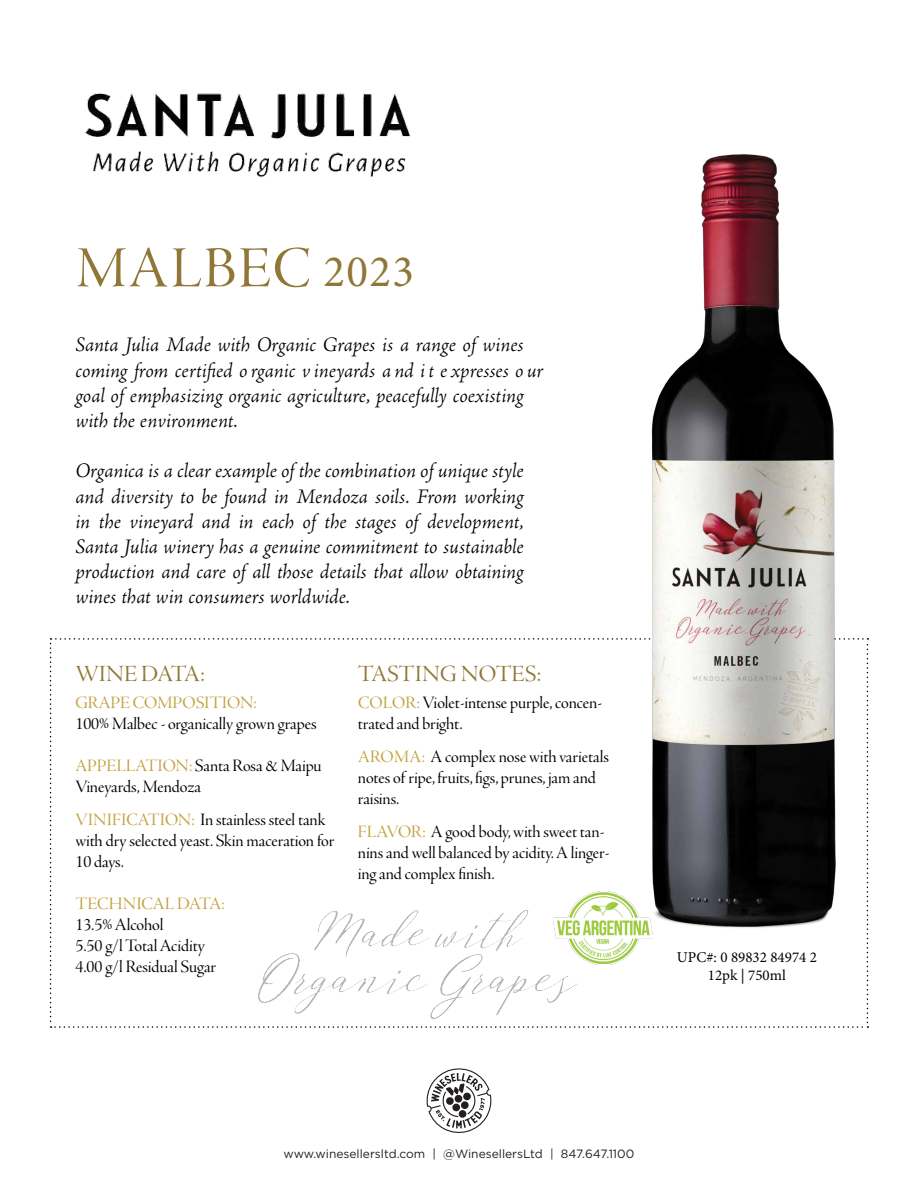
<style>
.page{position:relative;width:918px;height:1188px;background:#fff}
.page>*{position:absolute;margin:0;border:0;box-sizing:border-box;transform-origin:0 0}
.t1{font:60px "Adobe Jenson Pro Disp";letter-spacing:.03em;color:#907738}
.t2{font:24px "Adobe Jenson Pro Disp";letter-spacing:-.005em;color:#907738}
.t3{font:italic 300 21px/25.2px "Adobe Jenson Pro";letter-spacing:-.005em;color:#000}
.t4{font:18px/21px "Adobe Jenson Pro Disp";letter-spacing:-.005em;color:#000}
.t5{font:18px "Adobe Jenson Pro Disp";letter-spacing:-.01em;color:#c2a13d}
.t6{font:15px/18px "Minion Pro";color:#000;text-align:center}
.t7{font:12px "Gotham";color:#231f20}
.s1{font-family:"Minion Pro";font-size:45px}
.s2{color:#c2a13d}
</style>
<div class="page">
<svg style="left:50px;top:638px;width:818px;height:390px"></svg>
<img style="left:85px;top:93px;width:326px;height:85px">
<img style="left:228px;top:891px;width:370px;height:137px">
<div style="left:250px;top:906px;width:333px;height:122px;background:#fff;opacity:.82"></div>
<div style="left:252px;top:901px;width:335px;height:124px;background:#000;opacity:.56"></div>
<img style="left:553px;top:891px;width:99px;height:73px">
<img style="left:633px;top:154px;width:221px;height:779px">
<svg style="left:426px;top:1068px;width:66px;height:65px"></svg>
<h1 class="t1" style="left:75px;top:234px;width:340px">MALBEC <span class="s1">2023</span></h1>
<p class="t3" style="left:75px;top:333px;width:470px">Santa Julia Made with Organic Grapes is a range of wines coming from certified o rganic v ineyards a nd i t e xpresses o ur goal of emphasizing organic agriculture, peacefully coexisting with the environment.</p>
<p class="t3" style="left:75px;top:459px;width:450px;text-align:justify">Organica is a clear example of the combination of unique style and diversity to be found in Mendoza soils. From working in the vineyard and in each of the stages of development, Santa Julia winery has a genuine commitment to sustainable production and care of all those details that allow obtaining wines that win consumers worldwide.</p>
<p class="t2" style="left:75px;top:661px;width:131px">WINE DATA:</p>
<p class="t5" style="left:75px;top:693px;width:183px">GRAPE COMPOSITION:</p>
<p class="t4" style="left:75px;top:714px;width:243px">100% Malbec - organically grown grapes</p>
<p class="t4" style="left:75px;top:756px;width:248px"><span class="s2">APPELLATION:</span> Santa Rosa &amp; Maipu<br>Vineyards, Mendoza</p>
<p class="t4" style="left:75px;top:810px;width:260px"><span class="s2">VINIFICATION:</span> In stainless steel tank with dry selected yeast. Skin maceration for<br>10 days.</p>
<p class="t5" style="left:75px;top:894px;width:151px">TECHNICAL DATA:</p>
<p class="t4" style="left:75px;top:915px;width:142px">13.5% Alcohol<br>5.50 g/l Total Acidity<br>4.00 g/l Residual Sugar</p>
<p class="t2" style="left:358px;top:661px;width:185px">TASTING NOTES:</p>
<p class="t4" style="left:358px;top:693px;width:246px"><span class="s2">COLOR:</span>Violet-intense purple, concen&shy;trated and bright.</p>
<p class="t4" style="left:358px;top:747px;width:253px"><span class="s2">AROMA:</span> A complex nose with varietals notes of ripe, fruits, figs, prunes, jam and raisins.</p>
<p class="t4" style="left:358px;top:822px;width:253px"><span class="s2">FLAVOR:</span> A good body, with sweet tan&shy;nins and well balanced by acidity. A linger&shy;ing and complex finish.</p>
<p class="t6" style="left:677px;top:948px;width:142px">UPC#: 0 89832 84974 2<br>12pk | 750ml</p>
<p class="t7" style="left:284px;top:1147px;width:352px">www.winesellersltd.com | @WinesellersLtd | 847.647.1100</p>
</div>
